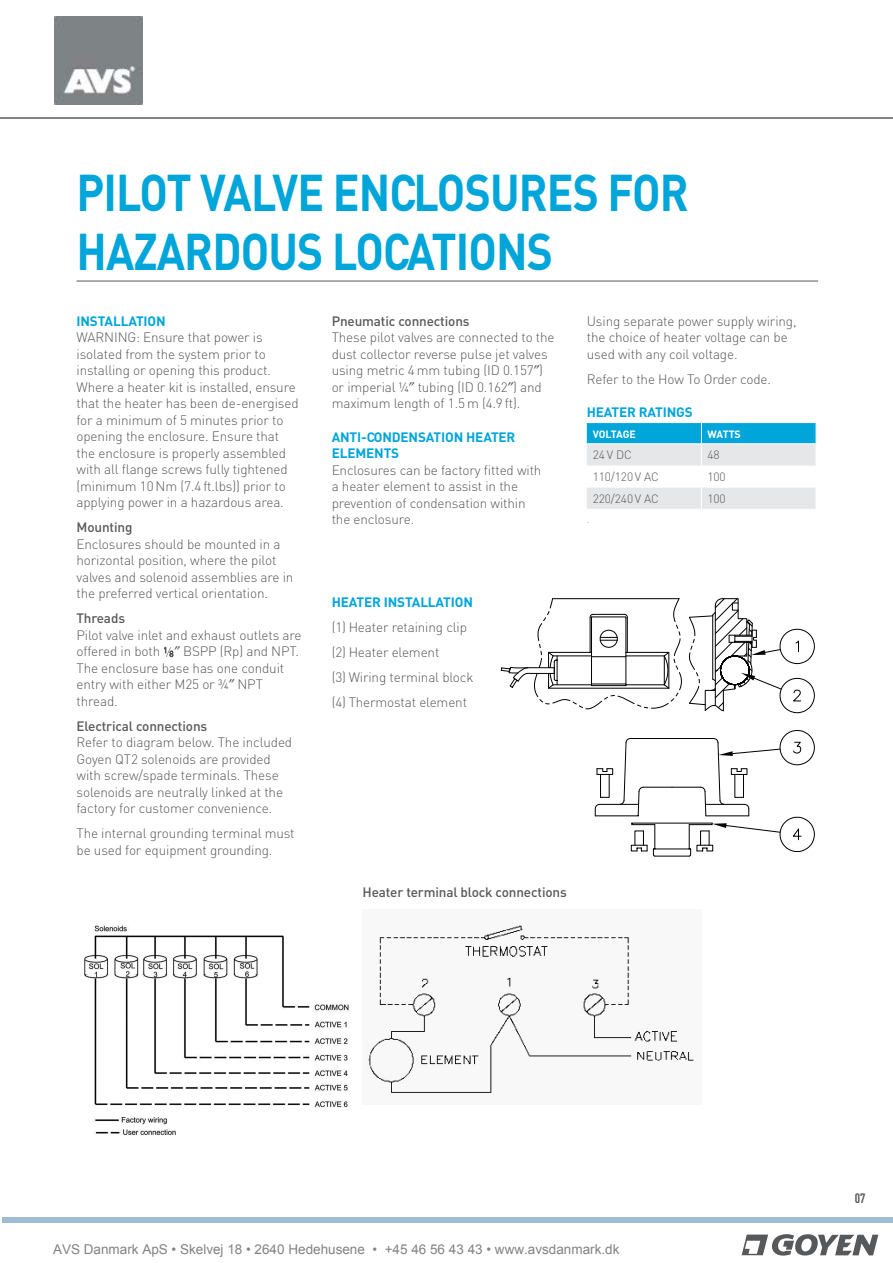
<style>
.page{position:relative;width:893px;height:1263px;background:#fff}
.page>*{position:absolute;margin:0;border:0;box-sizing:border-box;transform-origin:0 0}
.heading_01{font:700 51px/58.5px "DIN";letter-spacing:-.02em;color:#00a5da;scale:.87 1}
.body_copy{font:300 13.5px/16.5px "DIN";letter-spacing:-.01em;color:#57585a}
.subheading_02{font:500 13.5px "DIN";letter-spacing:-.01em;color:#57585a}
.subheading_01{font:700 13.5px/16.5px "DIN";letter-spacing:-.01em;color:#00a5da}
.t1{font:13.5px "Arial";color:#828385}
.t2{font:700 condensed 13.5px "DINOT";color:#57585a}
.table_copy{font:300 12px "DIN";letter-spacing:-.01em;color:#57585a}
.table_heading{font:700 10.5px "DIN";letter-spacing:-.01em;color:#fff}
.footnote{font:300 9px "DIN";color:#57585a}
</style>
<div class="page">
<img style="left:84px;top:924px;width:265px;height:212px">
<img style="left:368px;top:925px;width:326px;height:168px">
<svg style="left:500px;top:598px;width:315px;height:115px"></svg>
<svg style="left:595px;top:730px;width:220px;height:127px"></svg>
<hr style="left:706px;top:815px;width:43px;height:1px;background:#000">
<hr style="left:77px;top:281px;width:741px;height:1px;background:#57585a">
<svg style="left:587px;top:423px;width:229px;height:86px"></svg>
<img style="left:54px;top:17px;width:88px;height:88px">
<svg style="left:742px;top:1234px;width:136px;height:22px"></svg>
<svg style="left:164px;top:646px;width:10px;height:11px"></svg>
<p class="heading_01" style="left:77px;top:162px;width:705px">PILOT VALVE ENCLOSURES FOR<br>HAZARDOUS LOCATIONS</p>
<p class="subheading_01" style="left:77px;top:312px;width:91px">INSTALLATION</p>
<p class="body_copy" style="left:77px;top:329px;width:224px">WARNING: Ensure that power is isolated from the system prior to installing or opening this product.<br>Where a heater kit is installed, ensure that the heater has been de-energised for a minimum of 5 minutes prior to opening the enclosure. Ensure that the enclosure is properly assembled with all flange screws fully tightened (minimum 10 Nm (7.4 ft.lbs)) prior to applying power in a hazardous area.</p>
<p class="subheading_02" style="left:77px;top:519px;width:57px">Mounting</p>
<p class="body_copy" style="left:77px;top:536px;width:218px">Enclosures should be mounted in a horizontal position, where the pilot valves and solenoid assemblies are in the preferred vertical orientation.</p>
<p class="subheading_02" style="left:77px;top:610px;width:50px">Threads</p>
<p class="body_copy" style="left:77px;top:627px;width:226px">Pilot valve inlet and exhaust outlets are offered in both</p>
<p class="body_copy" style="left:77px;top:643px;width:224px;text-indent:107px">BSPP (Rp) and NPT.<br>The enclosure base has one conduit entry with either M25 or ¾ NPT thread.</p>
<p class="subheading_02" style="left:77px;top:717px;width:132px">Electrical connections</p>
<p class="body_copy" style="left:77px;top:734px;width:217px">Refer to diagram below. The included Goyen QT2 solenoids are provided with screw/spade terminals. These solenoids are neutrally linked at the factory for customer convenience.</p>
<p class="body_copy" style="left:77px;top:825px;width:220px">The internal grounding terminal must be used for equipment grounding.</p>
<p class="subheading_02" style="left:332px;top:312px;width:139px">Pneumatic connections</p>
<p class="body_copy" style="left:332px;top:329px;width:225px">These pilot valves are connected to the dust collector reverse pulse jet valves using metric 4 mm tubing (ID 0.157 ) or imperial ¼ tubing (ID 0.162 ) and maximum length of 1.5 m (4.9 ft).</p>
<p class="subheading_01" style="left:332px;top:428px;width:185px">ANTI-CONDENSATION HEATER<br>ELEMENTS</p>
<p class="body_copy" style="left:332px;top:462px;width:211px">Enclosures can be factory fitted with a heater element to assist in the prevention of condensation within the enclosure.</p>
<p class="subheading_01" style="left:332px;top:593px;width:143px">HEATER INSTALLATION</p>
<p class="body_copy" style="left:332px;top:619px;width:137px">(1) Heater retaining clip</p>
<p class="body_copy" style="left:332px;top:644px;width:109px">(2) Heater element</p>
<p class="body_copy" style="left:332px;top:669px;width:143px">(3) Wiring terminal block</p>
<p class="body_copy" style="left:332px;top:694px;width:137px">(4) Thermostat element</p>
<p class="body_copy" style="left:587px;top:312px;width:211px">Using separate power supply wiring, the choice of heater voltage can be used with any coil voltage.</p>
<p class="body_copy" style="left:587px;top:370px;width:186px">Refer to the How To Order code.</p>
<p class="subheading_01" style="left:587px;top:403px;width:107px">HEATER RATINGS</p>
<p class="table_heading" style="left:593px;top:427px;width:44px">VOLTAGE</p>
<p class="table_heading" style="left:707px;top:427px;width:35px">WATTS</p>
<p class="table_copy" style="left:593px;top:448px;width:40px">24 V DC</p>
<p class="table_copy" style="left:707px;top:448px;width:14px">48</p>
<p class="table_copy" style="left:593px;top:469px;width:68px">110/120 V AC</p>
<p class="table_copy" style="left:707px;top:469px;width:20px">100</p>
<p class="table_copy" style="left:593px;top:491px;width:68px">220/240 V AC</p>
<p class="table_copy" style="left:707px;top:491px;width:20px">100</p>
<p class="footnote" style="left:587px;top:514px;width:4px">.</p>
<p class="subheading_02" style="left:362px;top:884px;width:206px">Heater terminal block connections</p>
<p class="t1" style="left:53px;top:1240px;width:568px">AVS Danmark ApS • Skelvej 18 • 2640 Hedehusene • +45 46 56 43 43 • www.avsdanmark.dk</p>
<p class="t2" style="left:855px;top:1190px;width:12px">07</p>
</div>
